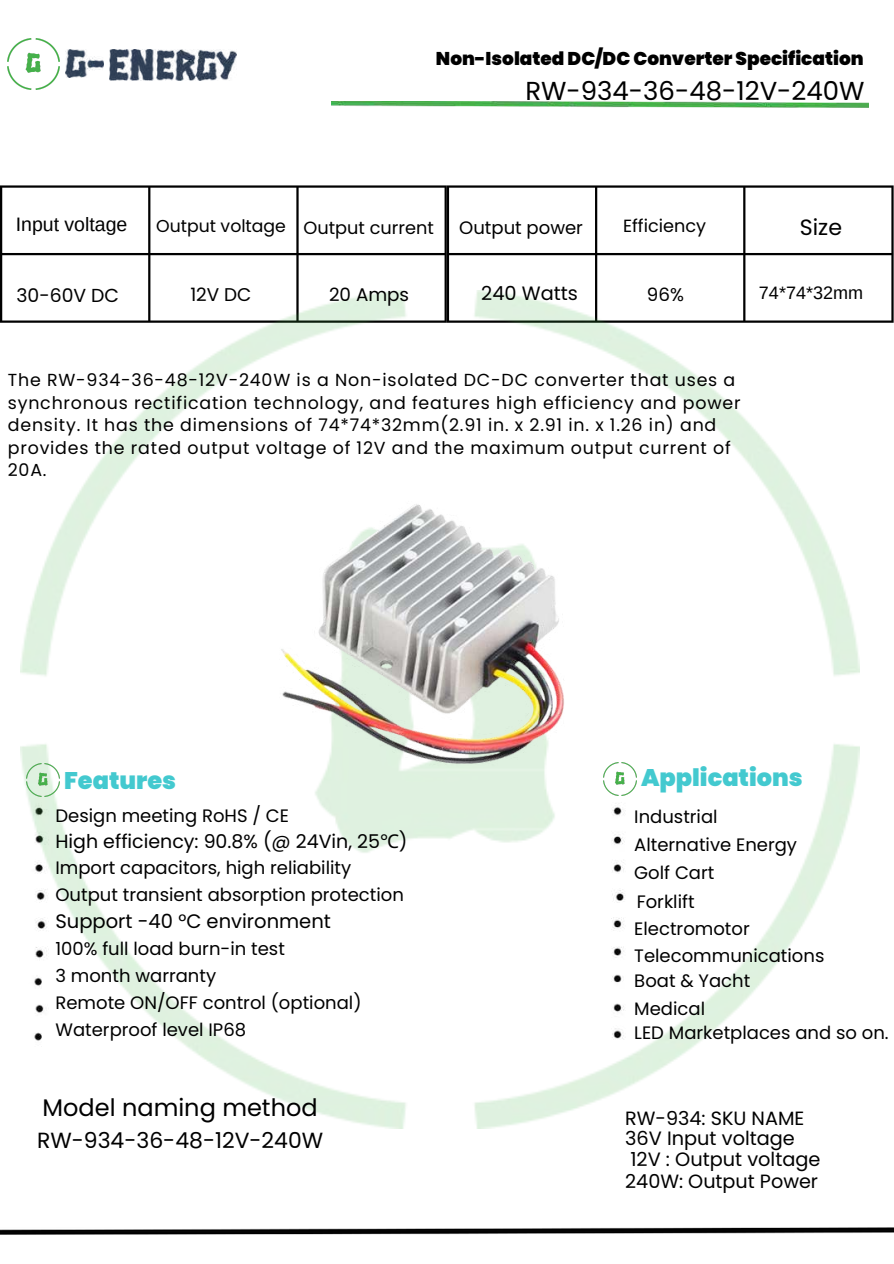
<style>
.page{position:relative;width:894px;height:1264px;background:#fff}
.page>*{position:absolute;margin:0;border:0;box-sizing:border-box;transform-origin:0 0}
.t1{font:25.95px "Poppins";color:#000}
.t2{font:900 24px "Poppins";color:#43c9cf}
.t3{font:24px "Poppins";color:#000}
.t4{font:22.05px "Poppins";color:#000}
.t5{font:21.9px "Poppins";color:#000}
.t6{font:19.5px "Poppins";color:#000}
.t7{font:19.5px "Arimo";color:#000}
.t8{font:19.35px/20.2px "Poppins";color:#000}
.t9{font:19.2px "Poppins";color:#000}
.t10{font:18.9px "Poppins";color:#000}
.t11{font:18.75px "Poppins";color:#000}
.t12{font:900 18.45px "Poppins";color:#000}
.t13{font:18.45px "Poppins";color:#000}
.t14{font:18.3px "Poppins";color:#000}
.t15{font:18px/27px "Poppins";color:#000}
.t16{font:18px "Arimo";color:#000}
.t17{font:17.7px "Poppins";color:#000}
.t18{font:17.4px/22.5px "Poppins";letter-spacing:.045em;color:#000}
.t19{font:17.25px "Poppins";color:#000}
.s1{font-size:17.7px}
.s2{font-family:"Noto Sans"}
</style>
<div class="page">
<img style="left:331px;top:102px;width:536px;height:5px">
<svg style="left:0;top:185px;width:446px;height:138px"></svg>
<svg style="left:446px;top:185px;width:447px;height:138px"></svg>
<img style="left:0;top:1227px;width:893px;height:7px">
<img style="left:8px;top:38px;width:52px;height:52px">
<img style="left:65px;top:50px;width:39px;height:28px">
<img style="left:109px;top:50px;width:127px;height:30px">
<img style="left:13px;top:283px;width:853px;height:846px">
<img style="left:21px;top:290px;width:838px;height:838px">
<img style="left:247px;top:462px;width:407px;height:339px">
<p class="t12" style="left:436px;top:46px;width:429px">Non-Isolated DC/DC Converter Specification</p>
<h1 class="t1" style="left:525px;top:72px;width:340px">RW-934-36-48-12V-240W</h1>
<p class="t7" style="left:16px;top:213px;width:113px">Input voltage</p>
<p class="t19" style="left:156px;top:214px;width:279px">Output voltage <span class="s1">Output current</span></p>
<p class="t15" style="left:459px;top:214px;width:125px">Output power</p>
<p class="t17" style="left:623px;top:213px;width:84px">Efficiency</p>
<p class="t4" style="left:799px;top:212px;width:44px">Size</p>
<p class="t11" style="left:16px;top:283px;width:104px">30-60V DC</p>
<p class="t13" style="left:190px;top:281px;width:63px">12V DC</p>
<p class="t8" style="left:481px;top:283px;width:98px">240 Watts</p>
<p class="t14" style="left:329px;top:281px;width:81px">20 Amps</p>
<p class="t14" style="left:646px;top:281px;width:39px">96%</p>
<p class="t16" style="left:758px;top:283px;width:106px">74*74*32mm</p>
<p class="t18" style="left:8px;top:369px;width:734px">The RW-934-36-48-12V-240W is a Non-isolated DC-DC converter that uses a synchronous rectification technology, and features high efficiency and power density. It has the dimensions of 74*74*32mm(2.91 in. x 2.91 in. x 1.26 in) and provides the rated output voltage of 12V and the maximum output current of 20A.</p>
<h2 class="t2" style="left:64px;top:763px;width:113px">Features</h2>
<p class="t15" style="left:55px;top:802px;width:235px">Design meeting RoHS / CE</p>
<p class="t10" style="left:55px;top:828px;width:353px">High efficiency: 90.8% (@ 24Vin, 25<span class="s2">℃</span>)</p>
<p class="t15" style="left:55px;top:853px;width:350px">Import capacitors, high reliability<br>Output transient absorption protection</p>
<p class="t6" style="left:55px;top:907px;width:277px">Support -40 °C environment</p>
<p class="t15" style="left:55px;top:934px;width:307px">100% full load burn-in test<br>3 month warranty<br>Remote ON/OFF control (optional)<br>Waterproof level IP68</p>
<h2 class="t3" style="left:43px;top:1090px;width:276px">Model naming method</h2>
<p class="t5" style="left:37px;top:1124px;width:287px">RW-934-36-48-12V-240W</p>
<h2 class="t2" style="left:640px;top:761px;width:163px">Applications</h2>
<p class="t15" style="left:634px;top:802px;width:164px;line-height:28.5px">Industrial<br>Alternative Energy<br>Golf Cart<br>Forklift</p>
<p class="t15" style="left:634px;top:914px;width:191px">Electromotor<br>Telecommunications</p>
<p class="t15" style="left:634px;top:966px;width:117px;line-height:28.2px">Boat &amp; Yacht<br>Medical</p>
<p class="t15" style="left:634px;top:1019px;width:256px">LED Marketplaces and so on.</p>
<p class="t9" style="left:625px;top:1104px;width:180px">RW-934: SKU NAME</p>
<p class="t8" style="left:625px;top:1128px;width:197px">36V Input voltage<br>12V : Output voltage</p>
<p class="t9" style="left:625px;top:1168px;width:194px">240W: Output Power</p>
</div>
